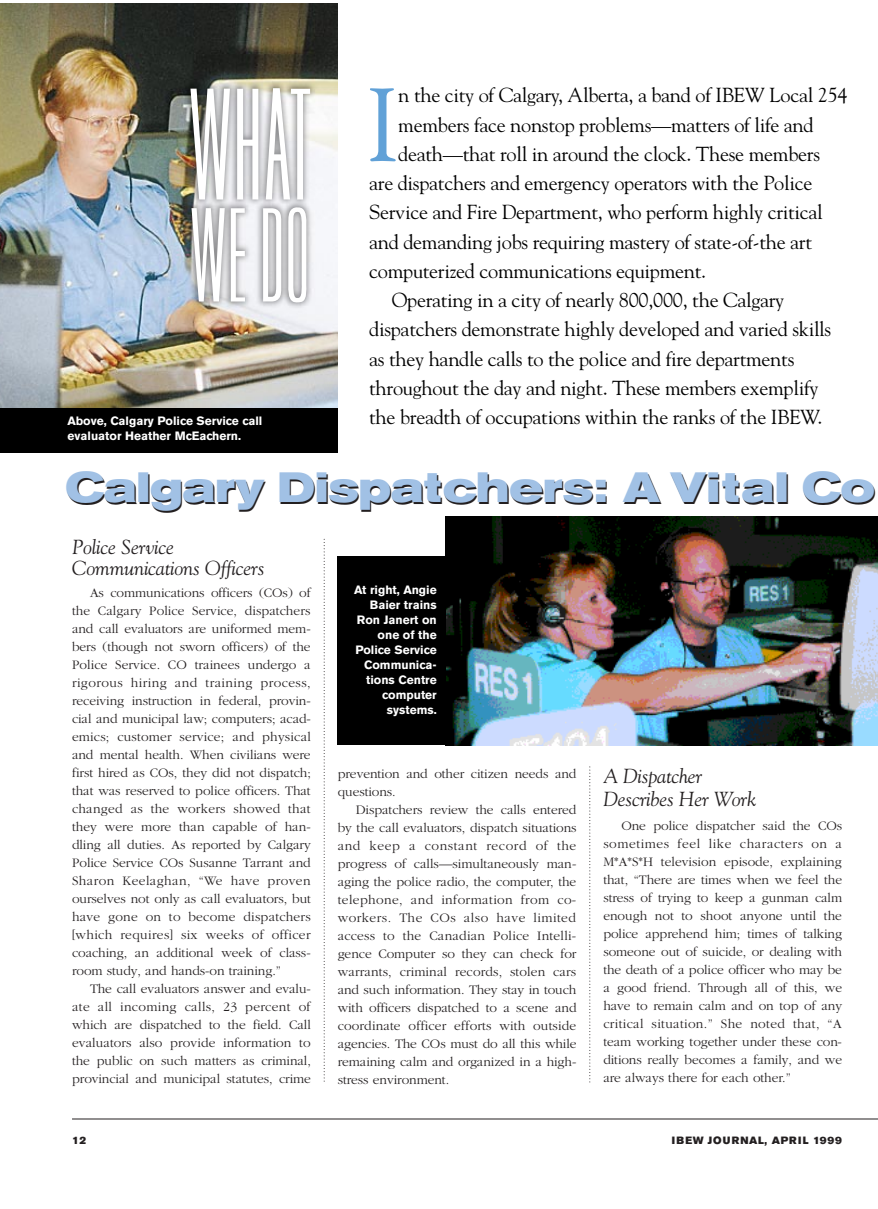
<style>
.page{position:relative;width:878px;height:1209px;background:#fff}
.page>*{position:absolute;margin:0;border:0;box-sizing:border-box;transform-origin:0 0}
.t1{font:103.2px "Goudy";color:#61a1d7}
.t2{font:700 expanded 42px "Akzidenz Grotesk BE";letter-spacing:-.01em;color:#231f20}
.t3{font:20.25px "Goudy";letter-spacing:-.015em;color:#000}
.t4{font:italic 20.25px/21px "Goudy";letter-spacing:-.01em;color:#231f20}
.t5{font:300 13.5px/18px "Garamond";letter-spacing:-.005em;color:#231f20;text-align:justify}
.t6{font:700 12px/15px "Akzidenz Grotesk BE";color:#fff;text-align:right}
.t7{font:10.5px "Akzidenz Grotesk BE Super";letter-spacing:.085em;color:#231f20}
</style>
<div class="page">
<hr style="left:72px;top:1119px;width:806px;height:1px;background:#231f20">
<svg style="left:324px;top:539px;width:1px;height:543px"></svg>
<svg style="left:589px;top:767px;width:1px;height:316px"></svg>
<img style="left:0;top:3px;width:338px;height:405px">
<img style="left:446px;top:516px;width:432px;height:230px">
<div style="left:338px;top:556px;width:108px;height:190px;background:#000"></div>
<svg style="left:190px;top:89px;width:40px;height:111px"></svg>
<svg style="left:237px;top:89px;width:21px;height:111px"></svg>
<svg style="left:266px;top:88px;width:44px;height:112px"></svg>
<svg style="left:191px;top:208px;width:34px;height:94px"></svg>
<svg style="left:231px;top:208px;width:14px;height:94px"></svg>
<svg style="left:263px;top:208px;width:18px;height:94px"></svg>
<svg style="left:288px;top:207px;width:19px;height:96px"></svg>
<div style="left:0;top:408px;width:338px;height:45px;background:#000"></div>
<h1 class="t1" style="left:365px;top:84px;width:36px">I</h1>
<h3 class="t3" style="left:398px;top:87px;width:451px">n the city of Calgary, Alberta, a band of IBEW Local 254</h3>
<h3 class="t3" style="left:398px;top:117px;width:417px">members face nonstop problems—matters of life and</h3>
<h3 class="t3" style="left:398px;top:146px;width:423px">death—that roll in around the clock. These members</h3>
<h3 class="t3" style="left:369px;top:175px;width:445px">are dispatchers and emergency operators with the Police</h3>
<h3 class="t3" style="left:369px;top:204px;width:455px">Service and Fire Department, who perform highly critical</h3>
<h3 class="t3" style="left:369px;top:234px;width:444px">and demanding jobs requiring mastery of state-of-the art</h3>
<h3 class="t3" style="left:369px;top:263px;width:338px">computerized communications equipment.</h3>
<h3 class="t3" style="left:392px;top:292px;width:394px">Operating in a city of nearly 800,000, the Calgary</h3>
<h3 class="t3" style="left:369px;top:321px;width:463px">dispatchers demonstrate highly developed and varied skills</h3>
<h3 class="t3" style="left:369px;top:351px;width:427px">as they handle calls to the police and fire departments</h3>
<h3 class="t3" style="left:369px;top:380px;width:450px">throughout the day and night. These members exemplify</h3>
<h3 class="t3" style="left:369px;top:409px;width:455px">the breadth of occupations within the ranks of the IBEW.</h3>
<p class="t6" style="left:68px;top:415px;width:196px;text-align:left">Above, Calgary Police Service call evaluator Heather McEachern.</p>
<h2 class="t2" style="left:66px;top:474px;width:811px">Calgary Dispatchers: A Vital Co</h2>
<h3 class="t4" style="left:72px;top:538px;width:194px">Police Service<br>Communications Officers</h3>
<p class="t5" style="left:72px;top:585px;width:240px;text-indent:18px">As communications officers (COs) of the Calgary Police Service, dispatchers and call evaluators are uniformed mem&shy;bers (though not sworn officers) of the Police Service. CO trainees undergo a rigorous hiring and training process, receiving instruction in federal, provin&shy;cial and municipal law; computers; acad&shy;emics; customer service; and physical and mental health. When civilians were first hired as COs, they did not dispatch; that was reserved to police officers. That changed as the workers showed that they were more than capable of han&shy;dling all duties. As reported by Calgary Police Service COs Susanne Tarrant and Sharon Keelaghan, “We have proven ourselves not only as call evaluators, but have gone on to become dispatchers [which requires] six weeks of officer coaching, an additional week of class&shy;room study, and hands-on training.”</p>
<p class="t5" style="left:72px;top:981px;width:240px;text-indent:18px">The call evaluators answer and evalu&shy;ate all incoming calls, 23 percent of which are dispatched to the field. Call evaluators also provide information to the public on such matters as criminal, provincial and municipal statutes, crime</p>
<p class="t6" style="left:354px;top:583px;width:84px">At right, Angie<br>Baier trains<br>Ron Janert on one of the<br>Police Service<br>Communica&shy;tions Centre computer systems.</p>
<p class="t5" style="left:338px;top:765px;width:240px">prevention and other citizen needs and questions.</p>
<p class="t5" style="left:338px;top:801px;width:240px;text-indent:18px">Dispatchers review the calls entered by the call evaluators, dispatch situations and keep a constant record of the progress of calls—simultaneously man&shy;aging the police radio, the computer, the telephone, and information from co&shy;workers. The COs also have limited access to the Canadian Police Intelli&shy;gence Computer so they can check for warrants, criminal records, stolen cars and such information. They stay in touch with officers dispatched to a scene and coordinate officer efforts with outside agencies. The COs must do all this while remaining calm and organized in a high&shy;stress environment.</p>
<h3 class="t4" style="left:603px;top:766px;width:154px;line-height:22.5px">A Dispatcher<br>Describes Her Work</h3>
<p class="t5" style="left:603px;top:817px;width:240px;text-indent:18px">One police dispatcher said the COs sometimes feel like characters on a M*A*S*H television episode, explaining that, “There are times when we feel the stress of trying to keep a gunman calm enough not to shoot anyone until the police apprehend him; times of talking someone out of suicide, or dealing with the death of a police officer who may be a good friend. Through all of this, we have to remain calm and on top of any critical situation.” She noted that, “A team working together under these con&shy;ditions really becomes a family, and we are always there for each other.”</p>
<p class="t7" style="left:72px;top:1137px;width:16px">12</p>
<p class="t7" style="left:671px;top:1137px;width:172px">IBEW JOURNAL, APRIL 1999</p>
</div>
